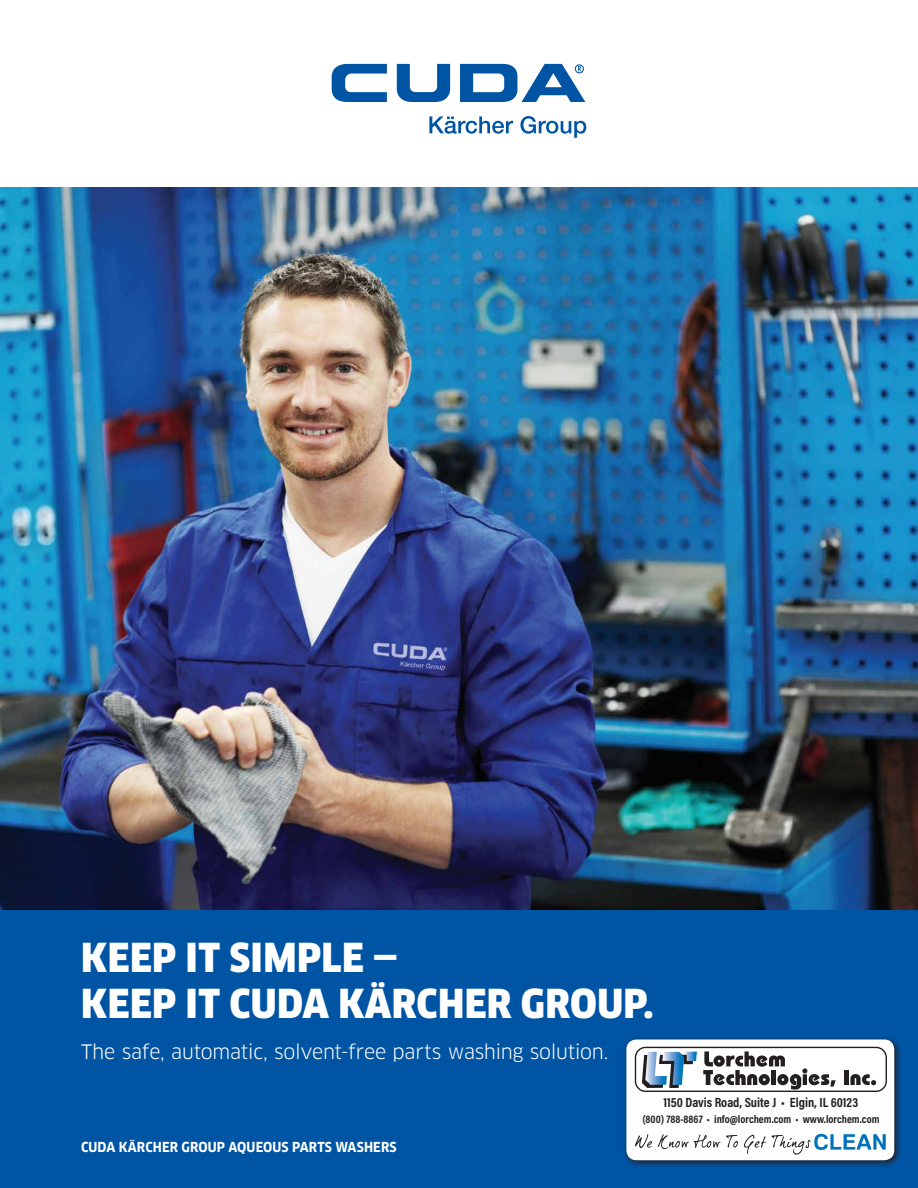
<style>
.page{position:relative;width:918px;height:1188px;background:#fff}
.page>*{position:absolute;margin:0;border:0;box-sizing:border-box;transform-origin:0 0}
.t1{font:900 39px/46px "Clan Pro Narr";letter-spacing:.01em;color:#fff}
.t2{font:19.5px "Clan Pro";letter-spacing:-.02em;color:#fff}
.t3{font:700 13.5px "Clan Pro Narr";letter-spacing:.01em;color:#fff}
.t4{font:700 13.5px "Acumin Pro Cond";color:#231f20}
.t5{font:700 11.25px "Acumin Pro Cond";color:#231f20}
</style>
<div class="page">
<svg style="left:332px;top:64px;width:55px;height:38px"></svg>
<svg style="left:397px;top:64px;width:53px;height:38px"></svg>
<svg style="left:460px;top:64px;width:125px;height:38px"></svg>
<svg style="left:429px;top:116px;width:84px;height:18px"></svg>
<svg style="left:520px;top:116px;width:66px;height:22px"></svg>
<div style="left:0;top:909px;width:918px;height:279px;background:#0054a4"></div>
<img style="left:0;top:187px;width:918px;height:722px">
<svg style="left:624px;top:1037px;width:277px;height:129px"></svg>
<div style="left:626px;top:1040px;width:268px;height:120px;background:#fff;border-radius:10px"></div>
<div style="left:635px;top:1047px;width:252px;height:45px;border:1px solid #231f20;border-radius:10px"></div>
<svg style="left:642px;top:1052px;width:55px;height:36px"></svg>
<svg style="left:703px;top:1051px;width:133px;height:39px"></svg>
<div style="left:844px;top:1070px;width:5px;height:15px;background:#231f20"></div>
<svg style="left:850px;top:1074px;width:26px;height:11px"></svg>
<svg style="left:635px;top:1134px;width:17px;height:14px"></svg>
<svg style="left:658px;top:1134px;width:80px;height:15px"></svg>
<svg style="left:744px;top:1135px;width:22px;height:19px"></svg>
<svg style="left:772px;top:1134px;width:114px;height:21px"></svg>
<p class="t1" style="left:81px;top:935px;width:574px">KEEP IT SIMPLE —<br>KEEP IT CUDA KÄRCHER GROUP.</p>
<p class="t2" style="left:81px;top:1040px;width:529px">The safe, automatic, solvent-free parts washing solution.</p>
<p class="t4" style="left:664px;top:1094px;width:196px">1150 Davis Road, Suite J • Elgin, IL 60123</p>
<p class="t3" style="left:81px;top:1140px;width:317px">CUDA KÄRCHER GROUP AQUEOUS PARTS WASHERS</p>
<p class="t5" style="left:642px;top:1112px;width:239px">(800) 788-8867 • info@lorchem.com • www.lorchem.com</p>
</div>
